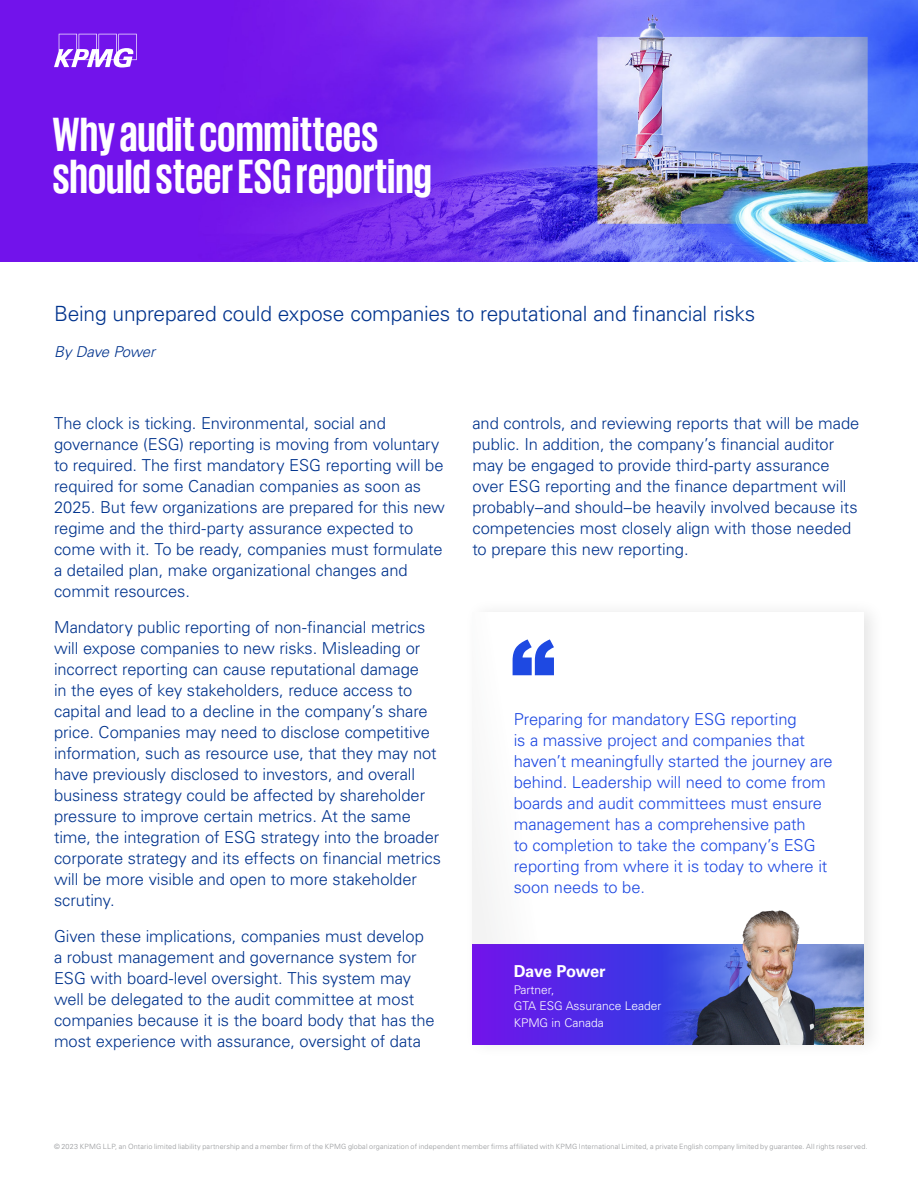
<style>
.page{position:relative;width:918px;height:1188px;background:#fff}
.page>*{position:absolute;margin:0;border:0;box-sizing:border-box;transform-origin:0 0}
.t1{font:900 90px "Arial";color:#1e49e2}
.t2{font:700 49.5px/42px "KPMG";letter-spacing:-.005em;color:#fff}
.t3{font:300 21px "Univers LT Std";letter-spacing:-.01em;color:#00338d}
.t4{font:300 16.5px/21px "Univers LT Std";letter-spacing:-.005em;color:#00338d}
.t5{font:300 16.5px/21px "Univers LT Std";letter-spacing:-.005em;color:#1e49e2}
.t6{font:700 16.5px "Univers LT Std";letter-spacing:-.02em;color:#fff}
.t7{font:italic 300 15px "Univers LT Std";letter-spacing:-.02em;color:#00338d}
.t8{font:300 12px/16.5px "Univers LT Std";color:#fff}
.t9{font:300 7.2px "Univers LT Std";letter-spacing:.02em;color:#939598}
</style>
<div class="page">
<div style="left:463px;top:598px;width:423px;height:461px;background:#000;opacity:.1"></div>
<div style="left:472px;top:613px;width:392px;height:431px;background:#fff"></div>
<svg style="left:472px;top:945px;width:392px;height:99px;background:#552be3"></svg>
<img style="left:0;top:0;width:918px;height:261px">
<svg style="left:54px;top:34px;width:83px;height:34px"></svg>
<img style="left:668px;top:910px;width:182px;height:134px">
<h2 class="t2" style="left:52px;top:112px;width:381px">Why audit committees should steer ESG reporting</h2>
<p class="t3" style="left:54px;top:301px;width:703px">Being unprepared could expose companies to reputational and financial risks</p>
<p class="t7" style="left:54px;top:343px;width:103px">By Dave Power</p>
<p class="t4" style="left:54px;top:412px;width:393px">The clock is ticking. Environmental, social and governance (ESG) reporting is moving from voluntary to required. The first mandatory ESG reporting will be required for some Canadian companies as soon as 2025. But few organizations are prepared for this new regime and the third-party assurance expected to come with it. To be ready, companies must formulate a detailed plan, make organizational changes and commit resources.</p>
<p class="t4" style="left:54px;top:616px;width:389px">Mandatory public reporting of non-financial metrics will expose companies to new risks. Misleading or incorrect reporting can cause reputational damage<br>in the eyes of key stakeholders, reduce access to capital and lead to a decline in the company’s share price. Companies may need to disclose competitive information, such as resource use, that they may not have previously disclosed to investors, and overall business strategy could be affected by shareholder pressure to improve certain metrics. At the same time, the integration of ESG strategy into the broader corporate strategy and its effects on financial metrics will be more visible and open to more stakeholder scrutiny.</p>
<p class="t4" style="left:54px;top:925px;width:382px">Given these implications, companies must develop a robust management and governance system for ESG with board-level oversight. This system may well be delegated to the audit committee at most companies because it is the board body that has the most experience with assurance, oversight of data</p>
<p class="t4" style="left:473px;top:412px;width:388px">and controls, and reviewing reports that will be made public. In addition, the company’s financial auditor may be engaged to provide third-party assurance over ESG reporting and the finance department will probably–and should–be heavily involved because its competencies most closely align with those needed to prepare this new reporting.</p>
<h1 class="t1" style="left:510px;top:607px;width:46px">“</h1>
<p class="t5" style="left:514px;top:709px;width:321px">Preparing for mandatory ESG reporting<br>is a massive project and companies that haven’t meaningfully started the journey are behind. Leadership will need to come from boards and audit committees must ensure management has a comprehensive path<br>to completion to take the company’s ESG reporting from where it is today to where it soon needs to be.</p>
<p class="t6" style="left:514px;top:962px;width:94px">Dave Power</p>
<p class="t8" style="left:514px;top:981px;width:149px">Partner,<br>GTA ESG Assurance Leader<br>KPMG in Canada</p>
<p class="t9" style="left:54px;top:1142px;width:815px">© 2023 KPMG LLP, an Ontario limited liability partnership and a member firm of the KPMG global organization of independent member firms affiliated with KPMG International Limited, a private English company limited by guarantee. All rights reserved.</p>
</div>
